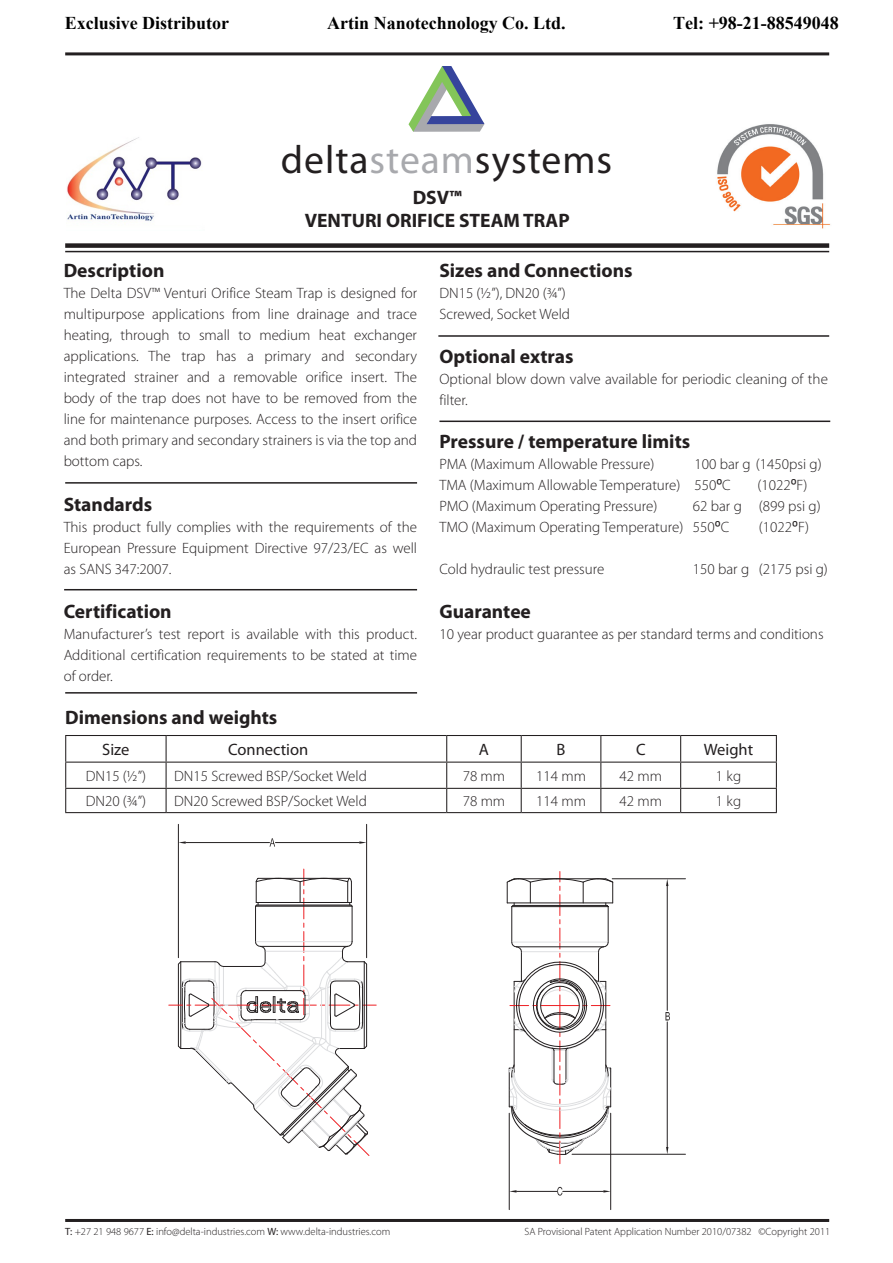
<style>
.page{position:relative;width:893px;height:1263px;background:#fff}
.page>*{position:absolute;margin:0;border:0;box-sizing:border-box;transform-origin:0 0}
.t1{font:39.6px "Myriad Pro";letter-spacing:.025em;color:#231f20}
.t2{font:700 19.5px/22.5px "Myriad Pro";color:#231f20;text-align:center}
.t3{font:700 18px "Times New Roman";color:#000}
.t4{font:16.5px "Myriad Pro";color:#231f20}
.t5{font:300 15px/21px "Myriad Pro";color:#231f20}
.t6{font:300 10.5px "Myriad Pro";color:#231f20}
.s1{color:#a8a9ad}
.s2{font-family:"Calibri";font-weight:400}
.s3{font-weight:400}
</style>
<div class="page">
<hr style="left:65px;top:812px;width:101px;height:1px;background:#231f20">
<hr style="left:166px;top:812px;width:281px;height:1px;background:#231f20">
<hr style="left:447px;top:812px;width:74px;height:1px;background:#231f20">
<hr style="left:521px;top:812px;width:80px;height:1px;background:#231f20">
<hr style="left:601px;top:812px;width:80px;height:1px;background:#231f20">
<hr style="left:681px;top:812px;width:96px;height:1px;background:#231f20">
<svg style="left:65px;top:735px;width:712px;height:77px"></svg>
<div style="left:65px;top:243px;width:764px;height:5px;background:#231f20"></div>
<hr style="left:65px;top:251px;width:764px;height:1px;background:#231f20">
<hr style="left:65px;top:52px;width:764px;height:3px;background:#231f20">
<hr style="left:65px;top:692px;width:352px;height:2px;background:#231f20">
<hr style="left:64px;top:589px;width:353px;height:1px;background:#231f20">
<hr style="left:65px;top:482px;width:352px;height:2px;background:#231f20">
<hr style="left:438px;top:335px;width:391px;height:2px;background:#231f20">
<hr style="left:439px;top:421px;width:391px;height:1px;background:#231f20">
<hr style="left:65px;top:1219px;width:764px;height:3px;background:#231f20">
<svg style="left:506px;top:871px;width:107px;height:293px"></svg>
<hr style="left:612px;top:878px;width:73px;height:1px;background:#231f20">
<hr style="left:572px;top:1154px;width:113px;height:1px;background:#231f20">
<hr style="left:667px;top:886px;width:1px;height:124px;background:#231f20">
<hr style="left:667px;top:1022px;width:1px;height:125px;background:#231f20">
<svg style="left:666px;top:879px;width:2px;height:7px"></svg>
<svg style="left:666px;top:1147px;width:2px;height:7px"></svg>
<svg style="left:665px;top:1012px;width:5px;height:8px"></svg>
<hr style="left:509px;top:1113px;width:1px;height:96px;background:#231f20">
<hr style="left:610px;top:1113px;width:1px;height:96px;background:#231f20">
<hr style="left:516px;top:1191px;width:41px;height:1px;background:#231f20">
<hr style="left:563px;top:1191px;width:40px;height:1px;background:#231f20">
<svg style="left:509px;top:1190px;width:7px;height:2px"></svg>
<svg style="left:603px;top:1190px;width:8px;height:2px"></svg>
<svg style="left:557px;top:1187px;width:5px;height:8px"></svg>
<svg style="left:169px;top:869px;width:207px;height:287px"></svg>
<hr style="left:178px;top:824px;width:1px;height:134px;background:#231f20">
<hr style="left:366px;top:824px;width:1px;height:134px;background:#231f20">
<hr style="left:186px;top:842px;width:84px;height:1px;background:#231f20">
<hr style="left:275px;top:842px;width:84px;height:1px;background:#231f20">
<svg style="left:178px;top:841px;width:8px;height:3px"></svg>
<svg style="left:359px;top:841px;width:8px;height:3px"></svg>
<svg style="left:270px;top:838px;width:5px;height:9px"></svg>
<svg style="left:409px;top:66px;width:75px;height:66px"></svg>
<img style="left:717px;top:124px;width:114px;height:105px">
<img style="left:67px;top:137px;width:135px;height:84px">
<p class="t3" style="left:65px;top:10px;width:166px">Exclusive Distributor</p>
<p class="t3" style="left:327px;top:10px;width:240px">Artin Nanotechnology Co. Ltd.</p>
<p class="t3" style="left:673px;top:10px;width:167px">Tel: +98-21-88549048</p>
<h1 class="t1" style="left:281px;top:135px;width:333px">delta<span class="s1">steam</span>systems</h1>
<h2 class="t2" style="left:305px;top:186px;width:266px">DSV™<br>VENTURI ORIFICE STEAM TRAP</h2>
<h2 class="t2" style="left:64px;top:259px;width:102px">Description</h2>
<p class="t5" style="left:64px;top:283px;width:355px;text-align:justify">The Delta DSV™ Venturi Orifice Steam Trap is designed for multipurpose applications from line drainage and trace heating, through to small to medium heat exchanger applications. The trap has a primary and secondary integrated strainer and a removable orifice insert. The body of the trap does not have to be removed from the line for maintenance purposes. Access to the insert orifice and both primary and secondary strainers is via the top and bottom caps.</p>
<h2 class="t2" style="left:64px;top:493px;width:90px">Standards</h2>
<p class="t5" style="left:64px;top:517px;width:355px;text-align:justify">This product fully complies with the requirements of the European Pressure Equipment Directive 97/23/EC as well as SANS 347:2007.</p>
<h2 class="t2" style="left:64px;top:599px;width:110px">Certification</h2>
<p class="t5" style="left:64px;top:623px;width:355px;text-align:justify">Manufacturer’s test report is available with this product.<br>Additional certification requirements to be stated at time of order.</p>
<h2 class="t2" style="left:65px;top:706px;width:214px">Dimensions and weights</h2>
<h2 class="t2" style="left:439px;top:259px;width:195px">Sizes and Connections</h2>
<p class="t5" style="left:439px;top:283px;width:132px">DN15 (½”), DN20 (¾”)<br>Screwed, Socket Weld</p>
<h2 class="t2" style="left:439px;top:344px;width:136px">Optional extras</h2>
<p class="t5" style="left:439px;top:368px;width:390px">Optional blow down valve available for periodic cleaning of the filter.</p>
<h2 class="t2" style="left:439px;top:430px;width:252px">Pressure / temperature limits</h2>
<p class="t5" style="left:439px;top:454px;width:216px">PMA (Maximum Allowable Pressure)</p>
<p class="t5" style="left:439px;top:454px;width:384px;text-indent:255px">100 bar g (1450psi g)<br>TMA (Maximum Allowable Temperature) 550<span class="s2">⁰</span>C</p>
<p class="t5" style="left:757px;top:475px;width:52px">(1022<span class="s2">⁰</span>F)</p>
<p class="t5" style="left:439px;top:496px;width:383px;text-indent:254px">62 bar g (899 psi g)<br>TMO (Maximum Operating Temperature) 550<span class="s2">⁰</span>C</p>
<p class="t5" style="left:439px;top:496px;width:219px">PMO (Maximum Operating Pressure)</p>
<p class="t5" style="left:759px;top:517px;width:52px">(1022<span class="s2">⁰</span>F)</p>
<p class="t5" style="left:439px;top:559px;width:166px">Cold hydraulic test pressure</p>
<p class="t5" style="left:693px;top:559px;width:136px">150 bar g (2175 psi g)</p>
<h2 class="t2" style="left:439px;top:599px;width:93px">Guarantee</h2>
<p class="t5" style="left:439px;top:623px;width:386px">10 year product guarantee as per standard terms and conditions</p>
<p class="t4" style="left:102px;top:739px;width:29px">Size</p>
<p class="t4" style="left:228px;top:739px;width:82px">Connection</p>
<p class="t4" style="left:479px;top:739px;width:12px">A</p>
<p class="t4" style="left:557px;top:739px;width:10px">B</p>
<p class="t4" style="left:636px;top:739px;width:11px">C</p>
<p class="t4" style="left:704px;top:739px;width:51px">Weight</p>
<p class="t5" style="left:86px;top:766px;width:62px">DN15 (½”)</p>
<p class="t5" style="left:174px;top:766px;width:194px">DN15 Screwed BSP/Socket Weld</p>
<p class="t5" style="left:463px;top:766px;width:44px">78 mm</p>
<p class="t5" style="left:536px;top:766px;width:51px">114 mm</p>
<p class="t5" style="left:619px;top:766px;width:44px">42 mm</p>
<p class="t5" style="left:716px;top:766px;width:27px">1 kg</p>
<p class="t5" style="left:86px;top:791px;width:62px">DN20 (¾”)</p>
<p class="t5" style="left:174px;top:791px;width:194px">DN20 Screwed BSP/Socket Weld</p>
<p class="t5" style="left:463px;top:791px;width:44px">78 mm</p>
<p class="t5" style="left:536px;top:791px;width:51px">114 mm</p>
<p class="t5" style="left:620px;top:791px;width:44px">42 mm</p>
<p class="t5" style="left:716px;top:791px;width:27px">1 kg</p>
<p class="t6" style="left:65px;top:1225px;width:327px"><span class="s3">T:</span> +27 21 948 9677 <span class="s3">E:</span> info@delta-industries.com <span class="s3">W:</span> www.delta-industries.com</p>
<p class="t6" style="left:524px;top:1225px;width:307px">SA Provisional Patent Application Number 2010/07382 ©Copyright 2011</p>
</div>
